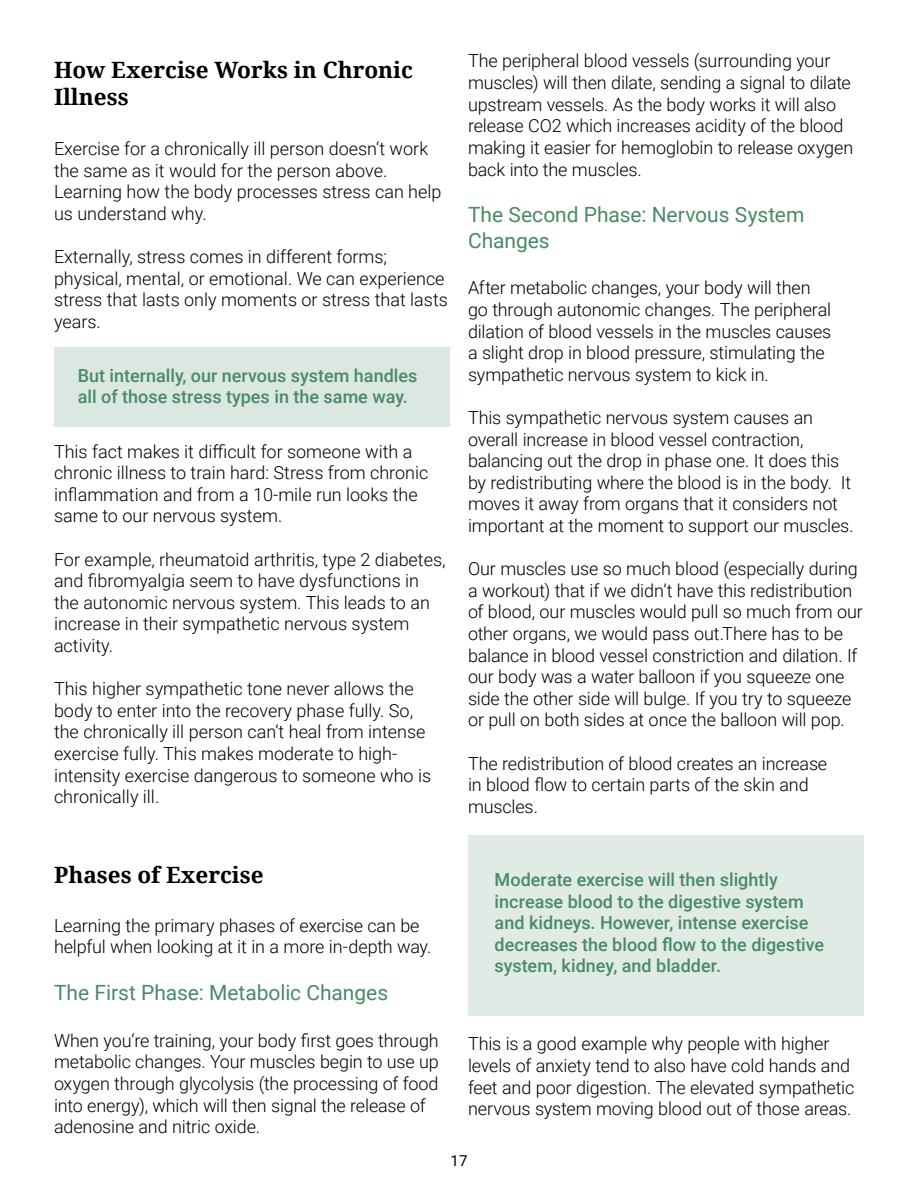
<style>
.page{position:relative;width:918px;height:1188px;background:#fff}
.page>*{position:absolute;margin:0;border:0;box-sizing:border-box;transform-origin:0 0}
.t1{font:700 22.5px/27px "Noto Serif";color:#000}
.t2{font:21px/25.2px "Roboto";color:#498a68}
.t3{font:300 18px/21.6px "Roboto";letter-spacing:-.005em;color:#000}
.t4{font:500 18px/21.6px "Roboto";color:#498a68}
.t5{font:15px "Roboto";color:#000}
</style>
<div class="page">
<div style="left:468px;top:835px;width:396px;height:181px;background:#e0ebe5"></div>
<div style="left:54px;top:347px;width:396px;height:80px;background:#dbe8e1"></div>
<p class="t1" style="left:54px;top:56px;width:361px">How Exercise Works in Chronic<br>Illness</p>
<p class="t3" style="left:54px;top:137px;width:389px">Exercise for a chronically ill person doesn‘t work the same as it would for the person above.<br>Learning how the body processes stress can help us understand why.</p>
<p class="t3" style="left:54px;top:245px;width:395px">Externally, stress comes in different forms; physical, mental, or emotional. We can experience stress that lasts only moments or stress that lasts years.</p>
<p class="t4" style="left:78px;top:364px;width:341px">But internally, our nervous system handles all of those stress types in the same way.</p>
<p class="t3" style="left:54px;top:440px;width:376px">This fact makes it difficult for someone with a chronic illness to train hard: Stress from chronic inflammation and from a 10-mile run looks the same to our nervous system.</p>
<p class="t3" style="left:54px;top:548px;width:393px">For example, rheumatoid arthritis, type 2 diabetes, and fibromyalgia seem to have dysfunctions in the autonomic nervous system. This leads to an increase in their sympathetic nervous system activity.</p>
<p class="t3" style="left:54px;top:677px;width:379px">This higher sympathetic tone never allows the body to enter into the recovery phase fully. So, the chronically ill person can‘t heal from intense exercise fully. This makes moderate to high&shy;intensity exercise dangerous to someone who is chronically ill.</p>
<p class="t3" style="left:468px;top:50px;width:387px">The peripheral blood vessels (surrounding your muscles) will then dilate, sending a signal to dilate upstream vessels. As the body works it will also release CO2 which increases acidity of the blood making it easier for hemoglobin to release oxygen back into the muscles.</p>
<p class="t2" style="left:468px;top:201px;width:338px">The Second Phase: Nervous System<br>Changes</p>
<p class="t3" style="left:468px;top:276px;width:365px">After metabolic changes, your body will then go through autonomic changes. The peripheral dilation of blood vessels in the muscles causes a slight drop in blood pressure, stimulating the sympathetic nervous system to kick in.</p>
<p class="t3" style="left:468px;top:406px;width:387px">This sympathetic nervous system causes an overall increase in blood vessel contraction, balancing out the drop in phase one. It does this by redistributing where the blood is in the body. It moves it away from organs that it considers not important at the moment to support our muscles.</p>
<p class="t3" style="left:468px;top:557px;width:396px">Our muscles use so much blood (especially during a workout) that if we didn’t have this redistribution of blood, our muscles would pull so much from our other organs, we would pass out.There has to be balance in blood vessel constriction and dilation. If our body was a water balloon if you squeeze one side the other side will bulge. If you try to squeeze or pull on both sides at once the balloon will pop.</p>
<p class="t3" style="left:468px;top:752px;width:361px">The redistribution of blood creates an increase in blood flow to certain parts of the skin and muscles.</p>
<p class="t1" style="left:54px;top:861px;width:211px">Phases of Exercise</p>
<p class="t4" style="left:495px;top:868px;width:331px">Moderate exercise will then slightly increase blood to the digestive system and kidneys. However, intense exercise decreases the blood flow to the digestive system, kidney, and bladder.</p>
<p class="t3" style="left:54px;top:914px;width:379px">Learning the primary phases of exercise can be helpful when looking at it in a more in-depth way.</p>
<p class="t2" style="left:54px;top:979px;width:336px">The First Phase: Metabolic Changes</p>
<p class="t3" style="left:54px;top:1029px;width:386px">When you‘re training, your body first goes through metabolic changes. Your muscles begin to use up oxygen through glycolysis (the processing of food into energy), which will then signal the release of adenosine and nitric oxide.</p>
<p class="t3" style="left:468px;top:1032px;width:388px">This is a good example why people with higher levels of anxiety tend to also have cold hands and feet and poor digestion. The elevated sympathetic nervous system moving blood out of those areas.</p>
<p class="t5" style="left:451px;top:1150px;width:18px">17</p>
</div>
